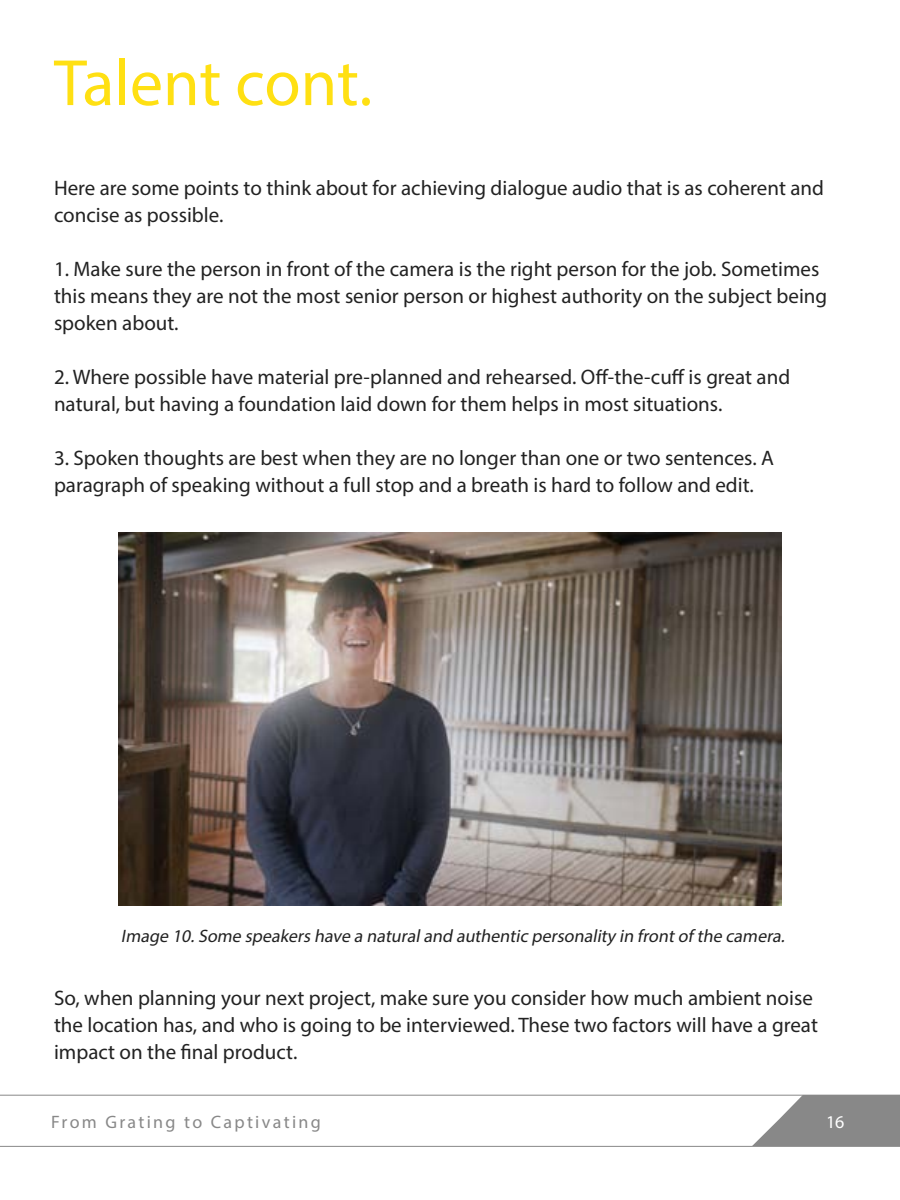
<style>
.page{position:relative;width:900px;height:1200px;background:#fff}
.page>*{position:absolute;margin:0;border:0;box-sizing:border-box;transform-origin:0 0}
.t1{font:66px "Myriad Pro";color:#ffe013}
.t2{font:21px/27px "Myriad Pro";color:#222}
.t3{font:italic 18px "Myriad Pro";color:#222}
.t4{font:18px "Myriad Pro";letter-spacing:.13em;color:#888}
.t5{font:18px "Myriad Pro";color:#fff}
</style>
<div class="page">
<hr style="left:0;top:1095px;width:900px;height:1px;background:#888">
<svg style="left:752px;top:1095px;width:148px;height:51px"></svg>
<hr style="left:0;top:1146px;width:900px;height:1px;background:#888">
<img style="left:118px;top:532px;width:664px;height:374px">
<h1 class="t1" style="left:54px;top:42px;width:320px">Talent cont.</h1>
<p class="t2" style="left:54px;top:174px;width:772px">Here are some points to think about for achieving dialogue audio that is as coherent and concise as possible.</p>
<p class="t2" style="left:54px;top:255px;width:775px">1. Make sure the person in front of the camera is the right person for the job. Sometimes this means they are not the most senior person or highest authority on the subject being spoken about.</p>
<p class="t2" style="left:54px;top:363px;width:738px">2. Where possible have material pre-planned and rehearsed. Off-the-cuff is great and natural, but having a foundation laid down for them helps in most situations.</p>
<p class="t2" style="left:54px;top:444px;width:722px">3. Spoken thoughts are best when they are no longer than one or two sentences. A paragraph of speaking without a full stop and a breath is hard to follow and edit.</p>
<p class="t3" style="left:121px;top:925px;width:669px">Image 10.Some speakers have a naturaland authentic personality in frontof the camera.</p>
<p class="t2" style="left:54px;top:984px;width:765px">So, when planning your next project, make sure you consider how much ambient noise the location has, and who is going to be interviewed. These two factors will have a great impact on the final product.</p>
<p class="t4" style="left:51px;top:1111px;width:271px">From Grating to Captivating</p>
<p class="t5" style="left:826px;top:1111px;width:20px">16</p>
</div>
